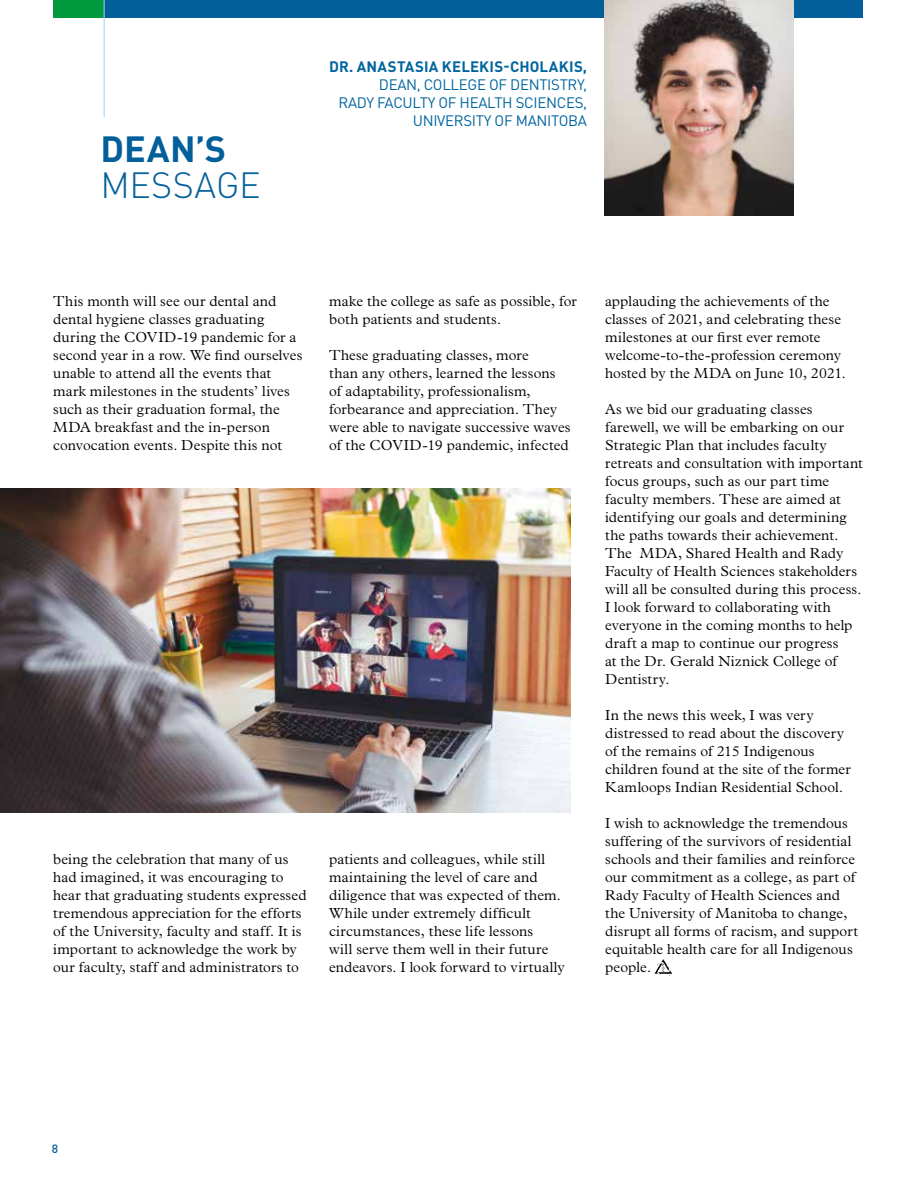
<style>
.page{position:relative;width:918px;height:1188px;background:#fff}
.page>*{position:absolute;margin:0;border:0;box-sizing:border-box;transform-origin:0 0}
.t1{font:300 36px "DINOT";letter-spacing:.005em;color:#035f99}
.t2{font:700 36px "DINOT";color:#035f99}
.t3{font:15px/18px "DINOT";letter-spacing:-.02em;color:#00659e;text-align:right}
.t4{font:700 15px "DINOT";letter-spacing:.02em;color:#00659e}
.t5{font:300 14.7px/18px "Plantin Std";letter-spacing:.005em;color:#000}
.t6{font:500 12px "DINOT";color:#035f99}
</style>
<div class="page">
<div style="left:53px;top:0;width:51px;height:18px;background:#00993e"></div>
<div style="left:105px;top:0;width:758px;height:18px;background:#035f99"></div>
<hr style="left:104px;top:0;width:1px;height:117px;background:#9cd0f2">
<img style="left:605px;top:0;width:189px;height:216px">
<img style="left:654px;top:959px;width:17px;height:16px">
<img style="left:0;top:488px;width:570px;height:324px">
<h1 class="t2" style="left:101px;top:125px;width:127px">DEAN’S</h1>
<h1 class="t1" style="left:101px;top:163px;width:161px">MESSAGE</h1>
<p class="t4" style="left:329px;top:57px;width:260px">DR. ANASTASIA KELEKIS-CHOLAKIS,</p>
<p class="t3" style="left:338px;top:75px;width:250px">DEAN, COLLEGE OF DENTISTRY,<br>RADY FACULTY OF HEALTH SCIENCES,<br>UNIVERSITY OF MANITOBA</p>
<p class="t5" style="left:53px;top:292px;width:251px">This month will see our dental and dental hygiene classes graduating during the COVID-19 pandemic for a second year in a row. We find ourselves unable to attend all the events that mark milestones in the students’ lives such as their graduation formal, the MDA breakfast and the in-person convocation events. Despite this not</p>
<p class="t5" style="left:329px;top:292px;width:249px">make the college as safe as possible, for both patients and students.</p>
<p class="t5" style="left:329px;top:346px;width:243px">These graduating classes, more<br>than any others, learned the lessons of adaptability, professionalism, forbearance and appreciation. They were able to navigate successive waves of the COVID-19 pandemic, infected</p>
<p class="t5" style="left:53px;top:850px;width:255px">being the celebration that many of us had imagined, it was encouraging to hear that graduating students expressed tremendous appreciation for the efforts of the University, faculty and staff. It is important to acknowledge the work by our faculty, staff and administrators to</p>
<p class="t5" style="left:329px;top:850px;width:237px">patients and colleagues, while still maintaining the level of care and diligence that was expected of them.<br>While under extremely difficult circumstances, these life lessons<br>will serve them well in their future endeavors. I look forward to virtually</p>
<p class="t5" style="left:605px;top:292px;width:242px">applauding the achievements of the classes of 2021, and celebrating these milestones at our first ever remote welcome-to-the-profession ceremony hosted by the MDA on June 10, 2021.</p>
<p class="t5" style="left:605px;top:400px;width:259px">As we bid our graduating classes farewell, we will be embarking on our Strategic Plan that includes faculty retreats and consultation with important focus groups, such as our part time faculty members. These are aimed at identifying our goals and determining the paths towards their achievement.<br>The MDA, Shared Health and Rady Faculty of Health Sciences stakeholders will all be consulted during this process.<br>I look forward to collaborating with everyone in the coming months to help draft a map to continue our progress<br>at the Dr. Gerald Niznick College of Dentistry.</p>
<p class="t5" style="left:605px;top:706px;width:247px">In the news this week, I was very distressed to read about the discovery of the remains of 215 Indigenous children found at the site of the former Kamloops Indian Residential School.</p>
<p class="t5" style="left:605px;top:814px;width:254px">I wish to acknowledge the tremendous suffering of the survivors of residential schools and their families and reinforce our commitment as a college, as part of Rady Faculty of Health Sciences and the University of Manitoba to change, disrupt all forms of racism, and support equitable health care for all Indigenous people.</p>
<p class="t6" style="left:52px;top:1141px;width:8px">8</p>
</div>
